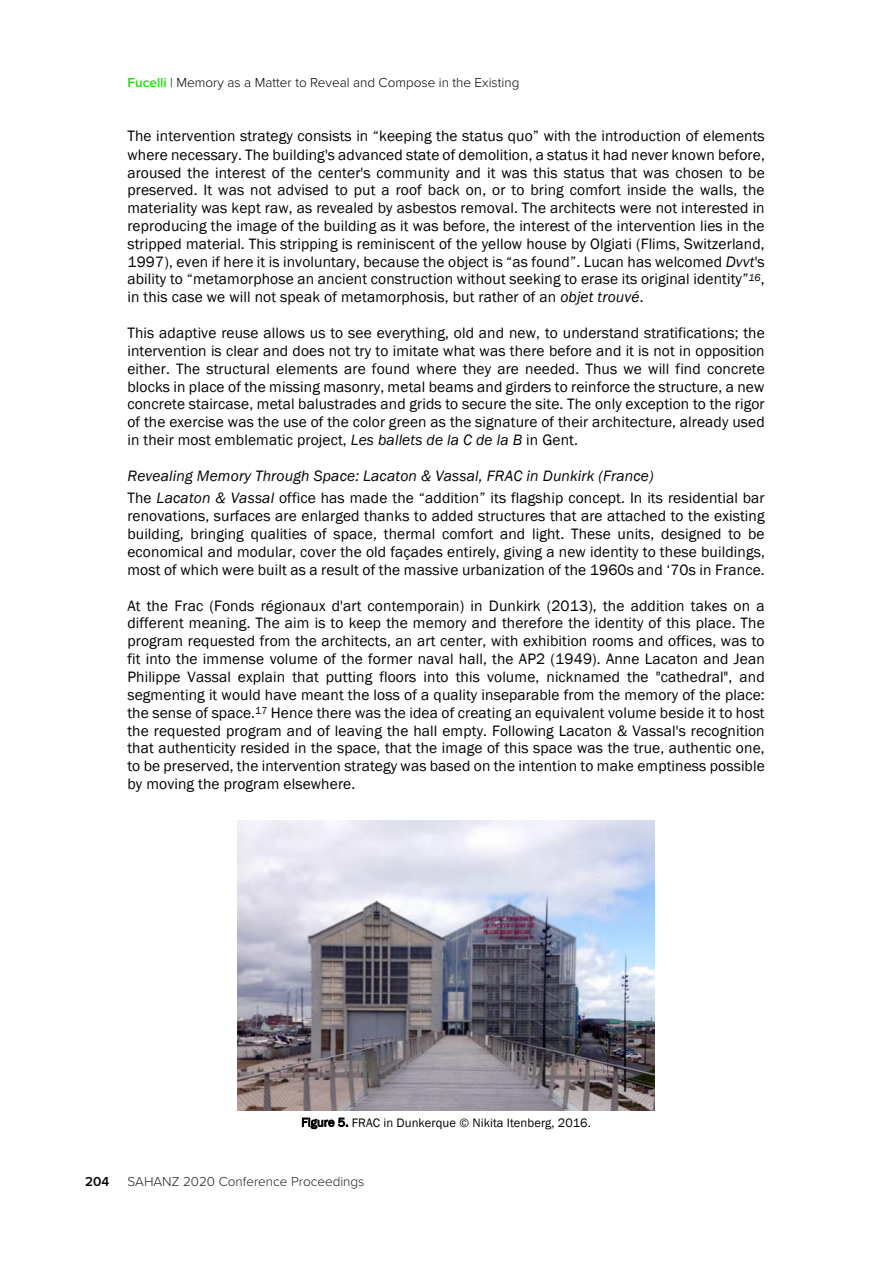
<style>
.page{position:relative;width:893px;height:1263px;background:#fff}
.page>*{position:absolute;margin:0;border:0;box-sizing:border-box;transform-origin:0 0}
.t1{font:15.45px/17.9px "Franklin Gothic";letter-spacing:.01em;color:#000;text-align:justify}
.t2{font:italic 15.45px/22.4px "Franklin Gothic";letter-spacing:.01em;color:#000}
.t3{font:300 13.5px "Proxima Nova";color:#000}
.t4{font:300 13.5px "Proxima Nova";color:#231f20}
.t5{font:600 13.5px "Proxima Nova";color:#000}
.t6{font:12.6px "Franklin Gothic";letter-spacing:.005em;color:#000}
.s1{font-weight:600;color:#1be109}
.s2{font-style:italic}
.s3{font-style:normal}
.s4{font-size:12.3px}
</style>
<div class="page">
<img style="left:238px;top:820px;width:416px;height:291px">
<p class="t3" style="left:128px;top:73px;width:393px"><span class="s1">Fucelli</span> | Memory as a Matter to Reveal and Compose in the Existing</p>
<p class="t1" style="left:127px;top:128px;width:639px">The intervention strategy consists in “keeping the status quo” with the introduction of elements where necessary. The building's advanced state of demolition, a status it had never known before, aroused the interest of the center's community and it was this status that was chosen to be preserved. It was not advised to put a roof back on, or to bring comfort inside the walls, the materiality was kept raw, as revealed by asbestos removal. The architects were not interested in reproducing the image of the building as it was before, the interest of the intervention lies in the stripped material. This stripping is reminiscent of the yellow house by Olgiati (Flims, Switzerland, 1997), even if here it is involuntary, because the object is “as found”. Lucan has welcomed <span class="s2">Dvvt</span>'s ability to “metamorphose an ancient construction without seeking to erase its original identity”<sup>16</sup>, in this case we will not speak of metamorphosis, but rather of an <span class="s2">objet trouvé</span>.</p>
<p class="t1" style="left:127px;top:324px;width:639px">This adaptive reuse allows us to see everything, old and new, to understand stratifications; the intervention is clear and does not try to imitate what was there before and it is not in opposition either. The structural elements are found where they are needed. Thus we will find concrete blocks in place of the missing masonry, metal beams and girders to reinforce the structure, a new concrete staircase, metal balustrades and grids to secure the site. The only exception to the rigor of the exercise was the use of the color green as the signature of their architecture, already used in their most emblematic project, <span class="s2">Les ballets de la C de la B</span> in Gent.</p>
<p class="t2" style="left:127px;top:465px;width:639px">Revealing Memory Through Space: Lacaton &amp; Vassal, FRAC in Dunkirk (France)<br><span class="s3">The</span> Lacaton &amp; Vassal <span class="s3">office has made the “addition” its flagship concept. In its residential bar</span></p>
<p class="t1" style="left:127px;top:508px;width:639px">renovations, surfaces are enlarged thanks to added structures that are attached to the existing building, bringing qualities of space, thermal comfort and light. These units, designed to be economical and modular, cover the old façades entirely, giving a new identity to these buildings, most of which were built as a result of the massive urbanization of the 1960s and ‘70s in France.</p>
<p class="t1" style="left:127px;top:597px;width:639px">At the Frac (Fonds régionaux d'art contemporain) in Dunkirk (2013), the addition takes on a different meaning. The aim is to keep the memory and therefore the identity of this place. The program requested from the architects, an art center, with exhibition rooms and offices, was to fit into the immense volume of the former naval hall, the AP2 (1949). Anne Lacaton and Jean Philippe Vassal explain that putting floors into this volume, nicknamed the "cathedral", and segmenting it would have meant the loss of a quality inseparable from the memory of the place: the sense of space.<sup>17</sup> Hence there was the idea of creating an equivalent volume beside it to host the requested program and of leaving the hall empty. Following Lacaton &amp; Vassal's recognition that authenticity resided in the space, that the image of this space was the true, authentic one, to be preserved, the intervention strategy was based on the intention to make emptiness possible by moving the program elsewhere.</p>
<p class="t6" style="left:301px;top:1114px;width:291px"><span class="s4">Figure 5.</span> FRAC in Dunkerque © Nikita Itenberg, 2016.</p>
<p class="t5" style="left:85px;top:1172px;width:26px">204</p>
<p class="t4" style="left:128px;top:1172px;width:238px">SAHANZ 2020 Conference Proceedings</p>
</div>
